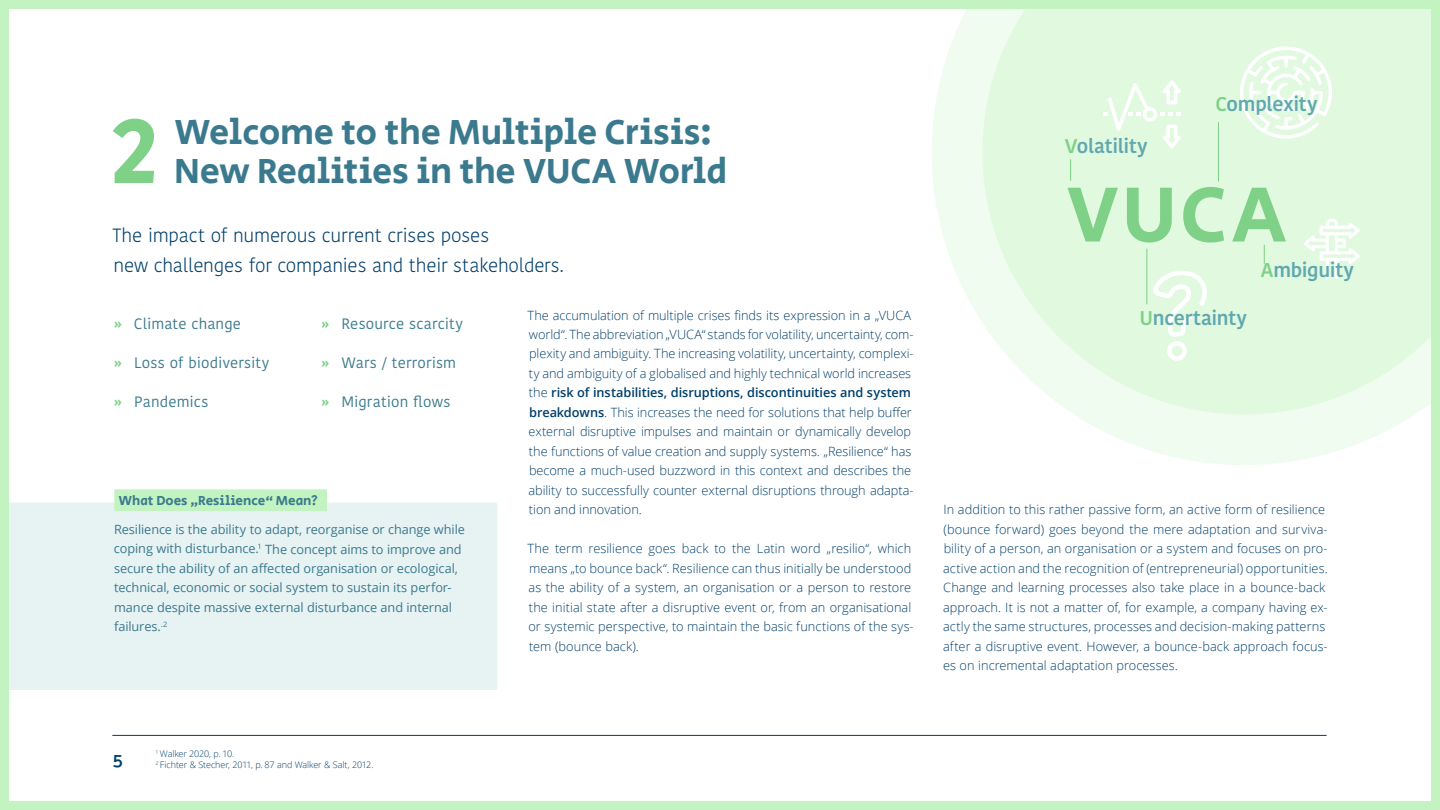
<style>
.page{position:relative;width:1440px;height:810px;background:#fff}
.page>*{position:absolute;margin:0;border:0;box-sizing:border-box;transform-origin:0 0}
.t1{font:94.57px "Secular One";color:#7ed187}
.t2{font:80.7px "Secular One";color:#7ed187}
.t3{font:36px/39px "Secular One";letter-spacing:-.01em;color:#3b7a8e}
.t4{font:600 19.8px "Kohinoor Bangla";letter-spacing:-.01em;color:#60a8b0}
.t5{font:600 19.5px "Palanquin";color:#003f6b}
.t6{font:300 19.12px/30px "Kohinoor Bangla";letter-spacing:-.01em;color:#003f6b}
.t7{font:15px "Kohinoor Bangla";letter-spacing:.01em;color:#3b7a8e}
.t8{font:13.5px "Secular One";color:#3b7a8e}
.t9{font:300 12.75px/19.5px "Open Sans";color:#003f6b}
.t10{font:12.75px/19.5px "Open Sans";letter-spacing:-.005em;color:#3b7a8e}
.t11{font:300 9px/10.8px "Open Sans";letter-spacing:-.01em;color:#003f6b}
.s1{font-family:"Secular One";font-size:12px;color:#7ed187}
.s2{font-weight:600}
.s3{color:#7ed187}
</style>
<div class="page">
<hr style="left:112px;top:735px;width:1215px;height:1px;background:#003f6b">
<div style="left:10px;top:503px;width:487px;height:187px;background:#e7f2f3"></div>
<div style="left:114px;top:489px;width:213px;height:22px;background:#c3f3c0"></div>
<svg style="left:932px;top:10px;width:498px;height:455px"></svg>
<svg style="left:1239px;top:46px;width:93px;height:93px"></svg>
<svg style="left:1103px;top:80px;width:78px;height:69px"></svg>
<svg style="left:1150px;top:268px;width:59px;height:96px"></svg>
<svg style="left:1303px;top:219px;width:57px;height:60px"></svg>
<svg style="left:1070px;top:160px;width:1px;height:20px"></svg>
<hr style="left:1146px;top:249px;width:1px;height:55px;background:#7ed187">
<hr style="left:1218px;top:123px;width:1px;height:58px;background:#7ed187">
<svg style="left:1264px;top:245px;width:1px;height:18px"></svg>
<div style="left:0;top:0;width:1440px;height:810px;border:9px solid #c3f3c0"></div>
<h1 class="t1" style="left:110px;top:86px;width:50px">2</h1>
<h3 class="t3" style="left:174px;top:114px;width:555px">Welcome to the Multiple Crisis:<br>New Realities in the VUCA World</h3>
<h3 class="t6" style="left:112px;top:220px;width:453px">The impact of numerous current crises poses<br>new challenges for companies and their stakeholders.</h3>
<p class="t7" style="left:114px;top:312px;width:129px"><span class="s1">»</span> Climate change</p>
<p class="t7" style="left:114px;top:351px;width:157px"><span class="s1">»</span> Loss of biodiversity</p>
<p class="t7" style="left:114px;top:390px;width:96px"><span class="s1">»</span> Pandemics</p>
<p class="t7" style="left:321px;top:312px;width:143px"><span class="s1">»</span> Resource scarcity</p>
<p class="t7" style="left:321px;top:351px;width:137px"><span class="s1">»</span> Wars / terrorism</p>
<p class="t7" style="left:321px;top:390px;width:131px"><span class="s1">»</span> Migration flows</p>
<p class="t8" style="left:119px;top:491px;width:201px">What Does „Resilience“ Mean?</p>
<p class="t10" style="left:114px;top:519px;width:353px">Resilience is the ability to adapt, reorganise or change while coping with disturbance.<sup>1</sup> The concept aims to improve and secure the ability of an affected organisation or ecological, technical, economic or social system to sustain its perfor&shy;mance despite massive external disturbance and internal failures.<sup>.2</sup></p>
<p class="t9" style="left:528px;top:305px;width:388px">The accumulation of multiple crises finds its expression in a „VUCA world“. The abbreviation „VUCA“ stands for volatility, uncertainty, com&shy;plexity and ambiguity. The increasing volatility, uncertainty, complexi&shy;ty and ambiguity of a globalised and highly technical world increases the <span class="s2">risk of instabilities, disruptions, discontinuities and system breakdowns</span>. This increases the need for solutions that help buffer external disruptive impulses and maintain or dynamically develop the functions of value creation and supply systems. „Resilience“ has become a much-used buzzword in this context and describes the ability to successfully counter external disruptions through adapta&shy;tion and innovation.</p>
<p class="t9" style="left:528px;top:539px;width:388px">The term resilience goes back to the Latin word „resilio“, which means „to bounce back“. Resilience can thus initially be understood as the ability of a system, an organisation or a person to restore the initial state after a disruptive event or, from an organisational or systemic perspective, to maintain the basic functions of the sys&shy;tem (bounce back).</p>
<h3 class="t4" style="left:1065px;top:130px;width:84px"><span class="s3">V</span>olatility</h3>
<h3 class="t4" style="left:1215px;top:88px;width:104px"><span class="s3">C</span>omplexity</h3>
<h2 class="t2" style="left:1067px;top:159px;width:221px">VUCA</h2>
<h3 class="t4" style="left:1139px;top:301px;width:109px"><span class="s3">U</span>ncertainty</h3>
<h3 class="t4" style="left:1261px;top:254px;width:95px"><span class="s3">A</span>mbiguity</h3>
<p class="t9" style="left:943px;top:500px;width:386px">In addition to this rather passive form, an active form of resilience (bounce forward) goes beyond the mere adaptation and surviva&shy;bility of a person, an organisation or a system and focuses on pro&shy;active action and the recognition of (entrepreneurial) opportunities.<br>Change and learning processes also take place in a bounce-back approach. It is not a matter of, for example, a company having ex&shy;actly the same structures, processes and decision-making patterns after a disruptive event. However, a bounce-back approach focus&shy;es on incremental adaptation processes.</p>
<h3 class="t5" style="left:112px;top:748px;width:12px">5</h3>
<p class="t11" style="left:156px;top:748px;width:219px"><sup>1</sup> Walker 2020, p. 10.<br><sup>2</sup> Fichter &amp; Stecher, 2011, p. 87 and Walker &amp; Salt, 2012.</p>
</div>
